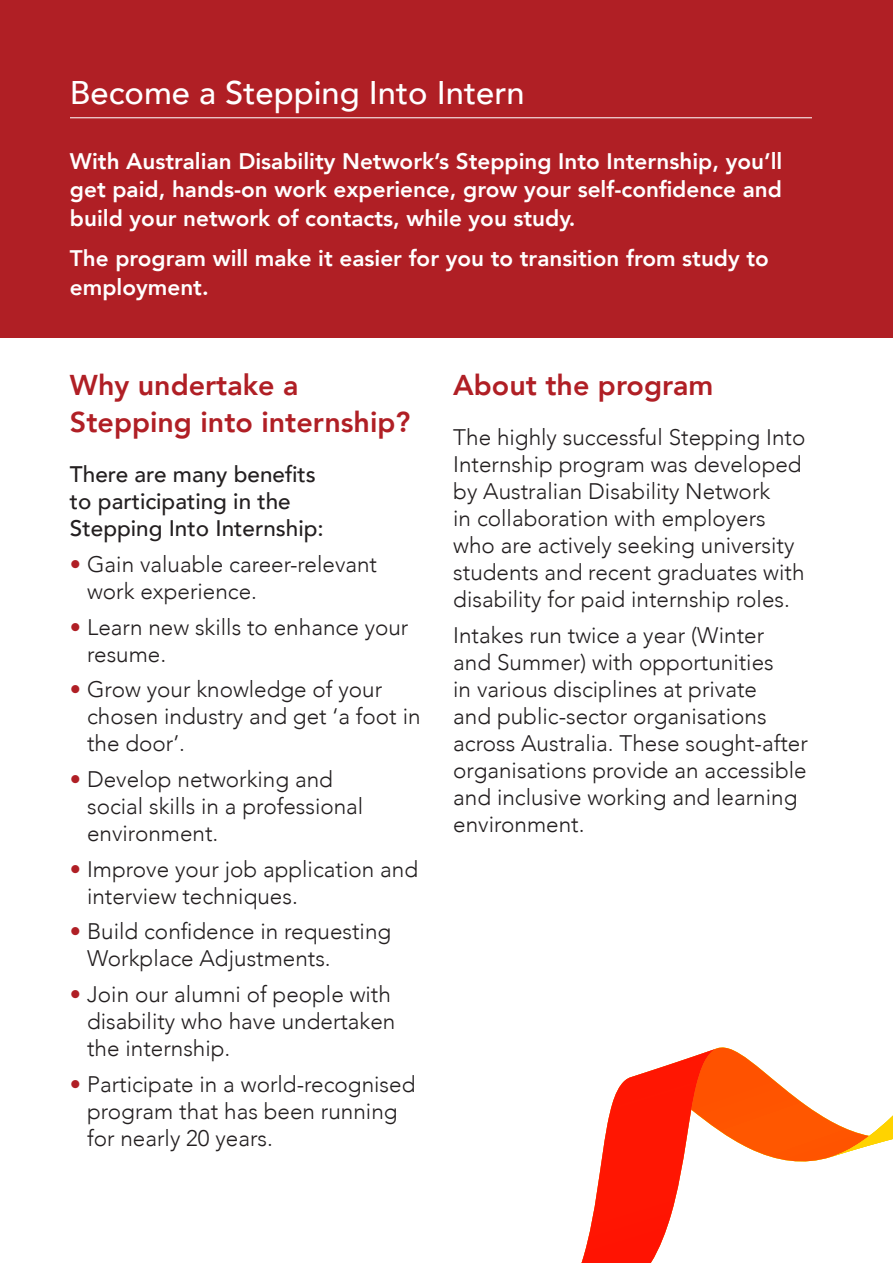
<style>
.page{position:relative;width:893px;height:1263px;background:#fff}
.page>*{position:absolute;margin:0;border:0;box-sizing:border-box;transform-origin:0 0}
.t1{font:500 32.7px "Avenir";color:#fff}
.t2{font:800 28.65px/36.8px "Avenir";color:#b01f25}
.t3{font:300 22.5px/27px "Avenir";color:#231f20}
.t4{font:800 22.5px/28.7px "Avenir";color:#fff;text-align:justify}
.t5{font:500 22.5px/27px "Avenir";color:#231f20}
.s1{color:#b01f25}
</style>
<div class="page">
<div style="left:0;top:0;width:893px;height:338px;background:#b01f25"></div>
<hr style="left:70px;top:117px;width:742px;height:1px;background:#fff">
<svg style="left:581px;top:1047px;width:312px;height:216px"></svg>
<p class="t1" style="left:70px;top:64px;width:456px">Become a Stepping Into Intern</p>
<p class="t4" style="left:70px;top:147px;width:714px">With Australian Disability Network’s Stepping Into Internship, you’ll get paid, hands-on work experience, grow your self-confidence and build your network of contacts, while you study.</p>
<p class="t4" style="left:70px;top:244px;width:700px">The program will make it easier for you to transition from study to employment.</p>
<p class="t2" style="left:70px;top:367px;width:342px">Why undertake a<br>Stepping into internship?</p>
<p class="t5" style="left:70px;top:460px;width:255px">There are many benefits to participating in the<br>Stepping Into Internship:</p>
<p class="t3" style="left:87px;top:551px;width:291px;text-indent:-17px"><span class="s1">•</span> Gain valuable career-relevant work experience.</p>
<p class="t3" style="left:87px;top:613px;width:323px;text-indent:-17px"><span class="s1">•</span> Learn new skills to enhance your resume.</p>
<p class="t3" style="left:87px;top:676px;width:335px;text-indent:-17px"><span class="s1">•</span> Grow your knowledge of your chosen industry and get ‘a foot in the door’.</p>
<p class="t3" style="left:87px;top:766px;width:278px;text-indent:-17px"><span class="s1">•</span> Develop networking and social skills in a professional environment.</p>
<p class="t3" style="left:87px;top:855px;width:332px;text-indent:-17px"><span class="s1">•</span> Improve your job application and interview techniques.</p>
<p class="t3" style="left:87px;top:918px;width:306px;text-indent:-17px"><span class="s1">•</span> Build confidence in requesting<br>Workplace Adjustments.</p>
<p class="t3" style="left:87px;top:981px;width:310px;text-indent:-17px"><span class="s1">•</span> Join our alumni of people with disability who have undertaken the internship.</p>
<p class="t3" style="left:87px;top:1070px;width:330px;text-indent:-17px"><span class="s1">•</span> Participate in a world-recognised program that has been running for nearly 20 years.</p>
<p class="t2" style="left:453px;top:367px;width:262px">About the program</p>
<p class="t3" style="left:453px;top:424px;width:354px">The highly successful Stepping Into Internship program was developed by Australian Disability Network<br>in collaboration with employers who are actively seeking university students and recent graduates with disability for paid internship roles.</p>
<p class="t3" style="left:453px;top:622px;width:356px">Intakes run twice a year (Winter<br>and Summer) with opportunities<br>in various disciplines at private<br>and public-sector organisations across Australia. These sought-after organisations provide an accessible and inclusive working and learning environment.</p>
</div>
